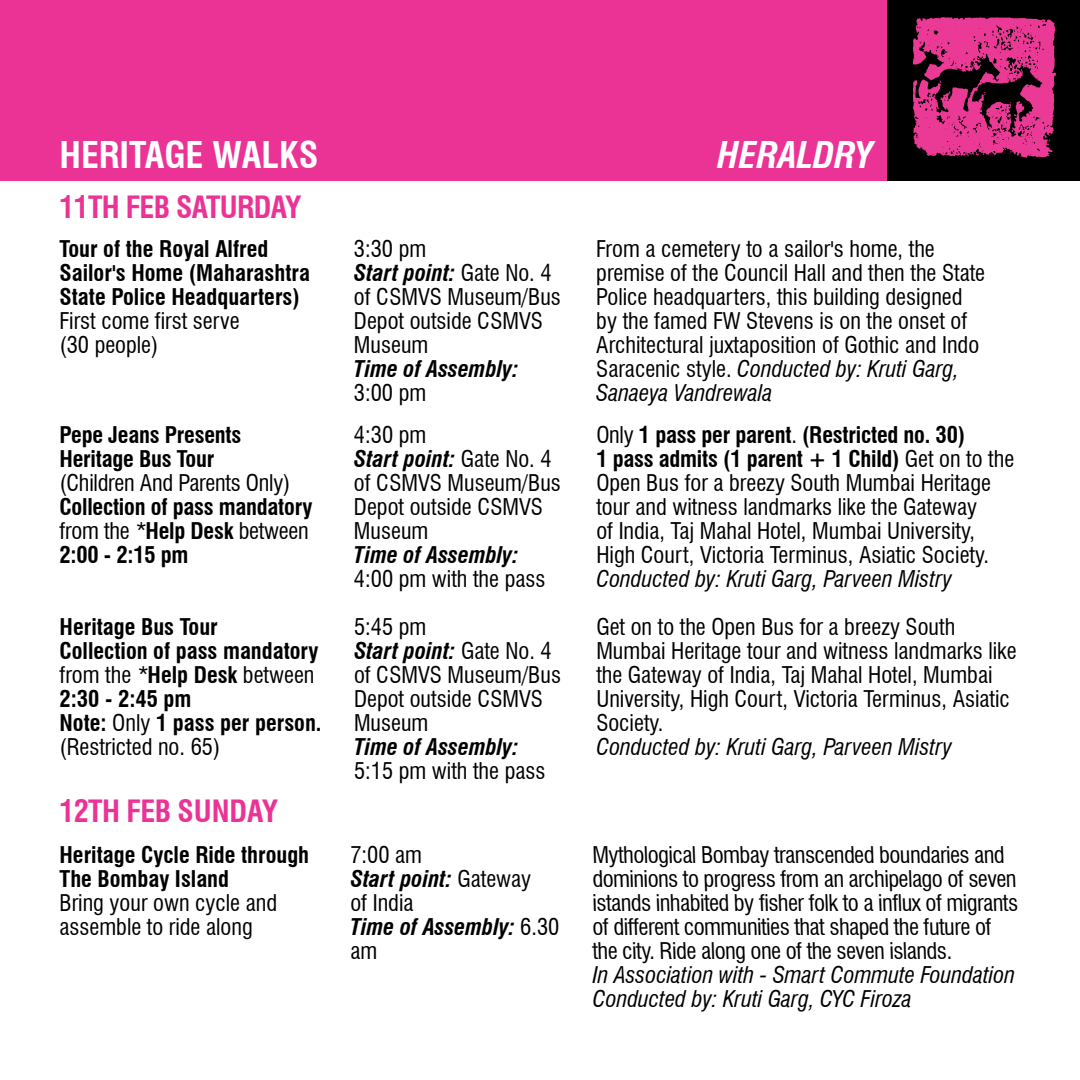
<style>
.page{position:relative;width:1080px;height:1080px;background:#fff}
.page>*{position:absolute;margin:0;border:0;box-sizing:border-box;transform-origin:0 0}
.t1{font:700 condensed 36px "Swiss 721 BT";color:#fff}
.t2{font:italic 700 condensed 36px "Swiss 721 BT";color:#fff}
.t3{font:700 condensed 30px "Swiss 721 BT";letter-spacing:-.02em;color:#eb3395}
.t4{font:condensed 22.5px/24px "Swiss 721 BT";color:#000}
.t5{font:700 condensed 22.5px/24px "Swiss 721 BT";color:#000}
.t6{font:condensed 22.5px/24px "Swiss 721 BT";letter-spacing:-.02em;color:#000}
.t7{font:italic condensed 22.5px/24px "Swiss 721 BT";color:#000}
.t8{font:italic 700 condensed 22.5px "Swiss 721 BT";color:#000}
.s1{font-weight:400}
.s2{font-weight:400;font-style:italic}
.s3{font-weight:700;font-style:italic}
.s4{font-style:italic}
.s5{font-weight:700}
</style>
<div class="page">
<div style="left:0;top:0;width:1080px;height:180px;background:#eb3395"></div>
<div style="left:887px;top:0;width:193px;height:180px;background:#000"></div>
<svg style="left:912px;top:17px;width:144px;height:141px"></svg>
<h1 class="t1" style="left:60px;top:133px;width:261px">HERITAGE WALKS</h1>
<h1 class="t2" style="left:718px;top:133px;width:157px">HERALDRY</h1>
<h2 class="t3" style="left:60px;top:189px;width:243px">11TH FEB SATURDAY</h2>
<p class="t5" style="left:60px;top:237px;width:252px">Tour of the Royal Alfred<br>Sailor's Home (Maharashtra<br>State Police Headquarters)</p>
<p class="t4" style="left:60px;top:309px;width:182px">First come first serve (30 people)</p>
<p class="t5" style="left:60px;top:422px;width:183px">Pepe Jeans Presents<br>Heritage Bus Tour</p>
<p class="t4" style="left:60px;top:470px;width:232px">(Children And Parents Only)</p>
<p class="t5" style="left:60px;top:494px;width:254px">Collection of pass mandatory <span class="s1">from the</span> <span class="s2">*</span>Help Desk <span class="s1">between<br></span>2:00 - 2:15 pm</p>
<p class="t4" style="left:354px;top:237px;width:209px">3:30 pm<br><span class="s3">Start point:</span> Gate No. 4 of CSMVS Museum/Bus<br>Depot outside CSMVS<br>Museum</p>
<p class="t8" style="left:354px;top:356px;width:166px">Time of Assembly:</p>
<p class="t4" style="left:354px;top:381px;width:74px">3:00 pm</p>
<p class="t4" style="left:354px;top:422px;width:209px">4:30 pm<br><span class="s3">Start point:</span> Gate No. 4 of CSMVS Museum/Bus<br>Depot outside CSMVS<br>Museum</p>
<p class="t8" style="left:354px;top:541px;width:166px">Time of Assembly:</p>
<p class="t4" style="left:354px;top:566px;width:193px">4:00 pm with the pass</p>
<p class="t5" style="left:60px;top:614px;width:263px">Heritage Bus Tour<br>Collection of pass mandatory <span class="s1">from the</span> <span class="s2">*</span>Help Desk <span class="s1">between<br></span>2:30 - 2:45 pm<br>Note: <span class="s1">Only</span> 1 pass per person. <span class="s1">(Restricted no. 65)</span></p>
<p class="t4" style="left:354px;top:614px;width:209px">5:45 pm<br><span class="s3">Start point:</span> Gate No. 4 of CSMVS Museum/Bus<br>Depot outside CSMVS<br>Museum</p>
<p class="t8" style="left:354px;top:733px;width:166px">Time of Assembly:</p>
<p class="t4" style="left:354px;top:759px;width:193px">5:15 pm with the pass</p>
<p class="t4" style="left:596px;top:237px;width:390px">From a cemetery to a sailor's home, the premise of the Council Hall and then the State Police headquarters, this building designed by the famed FW Stevens is on the onset of Architectural juxtaposition of Gothic and Indo Saracenic style. <span class="s4">Conducted by: Kruti Garg, Sanaeya Vandrewala</span></p>
<p class="t4" style="left:596px;top:422px;width:419px">Only <span class="s5">1 pass per parent</span>. <span class="s5">(Restricted no. 30)<br>1 pass admits (1 parent + 1 Child)</span> Get on to the Open Bus for a breezy South Mumbai Heritage tour and witness landmarks like the Gateway<br>of India, Taj Mahal Hotel, Mumbai University, High Court, Victoria Terminus, Asiatic Society.</p>
<p class="t7" style="left:596px;top:567px;width:357px">Conducted by: Kruti Garg, Parveen Mistry</p>
<p class="t4" style="left:596px;top:615px;width:422px">Get on to the Open Bus for a breezy South Mumbai Heritage tour and witness landmarks like the Gateway of India, Taj Mahal Hotel, Mumbai University, High Court, Victoria Terminus, Asiatic Society.</p>
<p class="t7" style="left:596px;top:735px;width:357px">Conducted by: Kruti Garg, Parveen Mistry</p>
<h2 class="t3" style="left:60px;top:793px;width:220px">12th FEB SUNDAY</h2>
<p class="t5" style="left:60px;top:843px;width:251px">Heritage Cycle Ride through<br>The Bombay Island</p>
<p class="t4" style="left:60px;top:891px;width:219px">Bring your own cycle and assemble to ride along</p>
<p class="t4" style="left:350px;top:843px;width:211px">7:00 am<br><span class="s3">Start point:</span> Gateway<br>of India<br><span class="s3">Time of Assembly:</span> 6.30 am</p>
<p class="t6" style="left:593px;top:843px;width:428px">Mythological Bombay transcended boundaries and dominions to progress from an archipelago of seven istands inhabited by fisher folk to a influx of migrants of different communities that shaped the future of the city. Ride along one of the seven islands.</p>
<p class="t7" style="left:593px;top:963px;width:424px">In Association with - Smart Commute Foundation<br>Conducted by: Kruti Garg, CYC Firoza</p>
</div>
